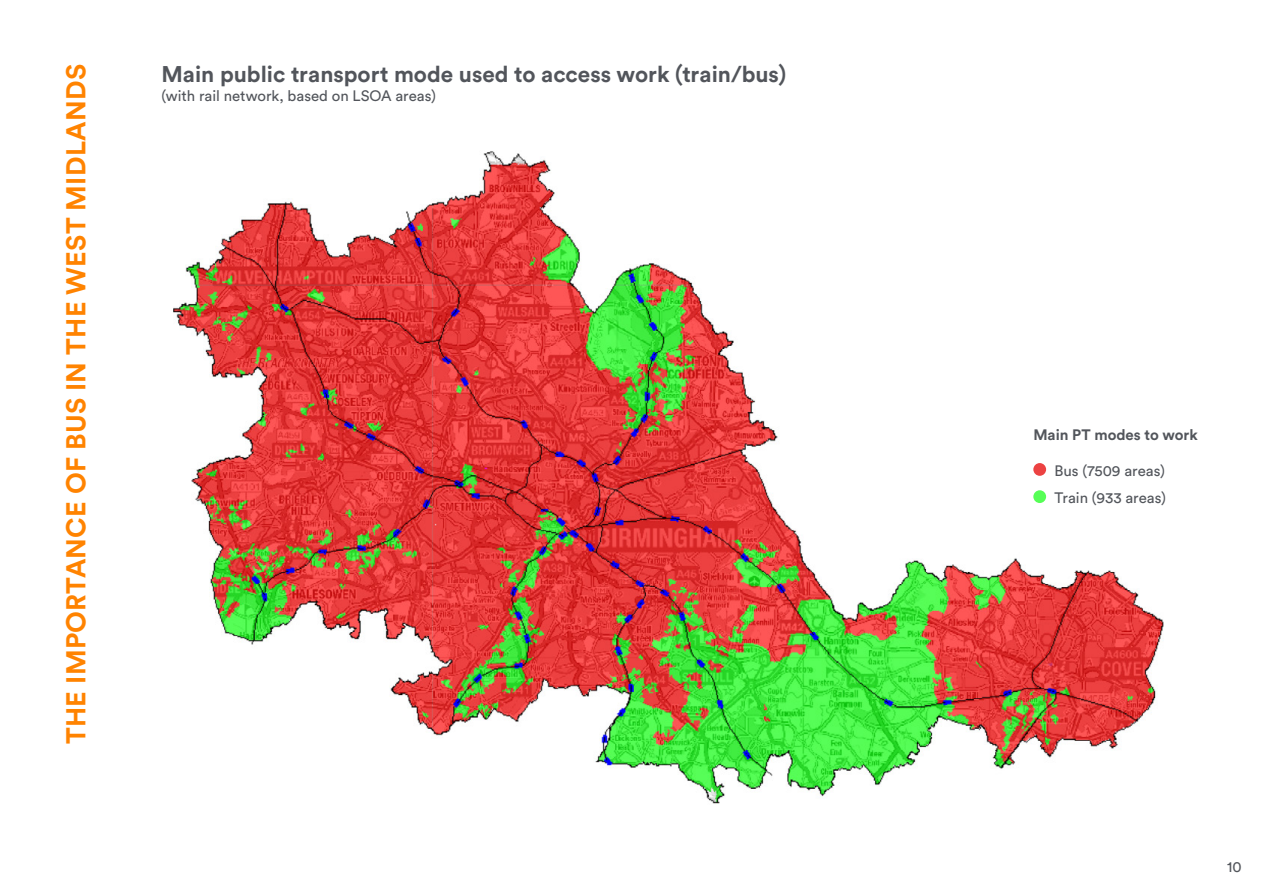
<style>
.page{position:relative;width:1263px;height:893px;background:#fff}
.page>*{position:absolute;margin:0;border:0;box-sizing:border-box;transform-origin:0 0}
.t1{font:700 27px "Circular Std";letter-spacing:.01em;color:#ff8300}
.t2{font:700 22.5px "Circular Std";color:#52555b}
.t3{font:15px/27.2px "Circular Std";color:#52555b}
.t4{font:700 15px "Circular Std";color:#52555b}
</style>
<div class="page">
<img style="left:173px;top:151px;width:991px;height:653px">
<div style="left:1033px;top:463px;width:13px;height:13px;background:#ec4242;border-radius:50%"></div>
<div style="left:1033px;top:490px;width:13px;height:13px;background:#56fe56;border-radius:50%"></div>
<h1 class="t1" style="left:59px;top:744px;width:682px;rotate:-90deg">THE IMPORTANCE OF BUS IN THE WEST MIDLANDS</h1>
<h2 class="t2" style="left:162px;top:60px;width:626px">Main public transport mode used to access work (train/bus)</h2>
<p class="t3" style="left:162px;top:82px;width:276px">(with rail network, based on LSOA areas)</p>
<p class="t4" style="left:1033px;top:425px;width:166px">Main PT modes to work</p>
<p class="t3" style="left:1054px;top:456px;width:113px">Bus (7509 areas)<br>Train (933 areas)</p>
<p class="t3" style="left:1227px;top:853px;width:16px">10</p>
</div>
